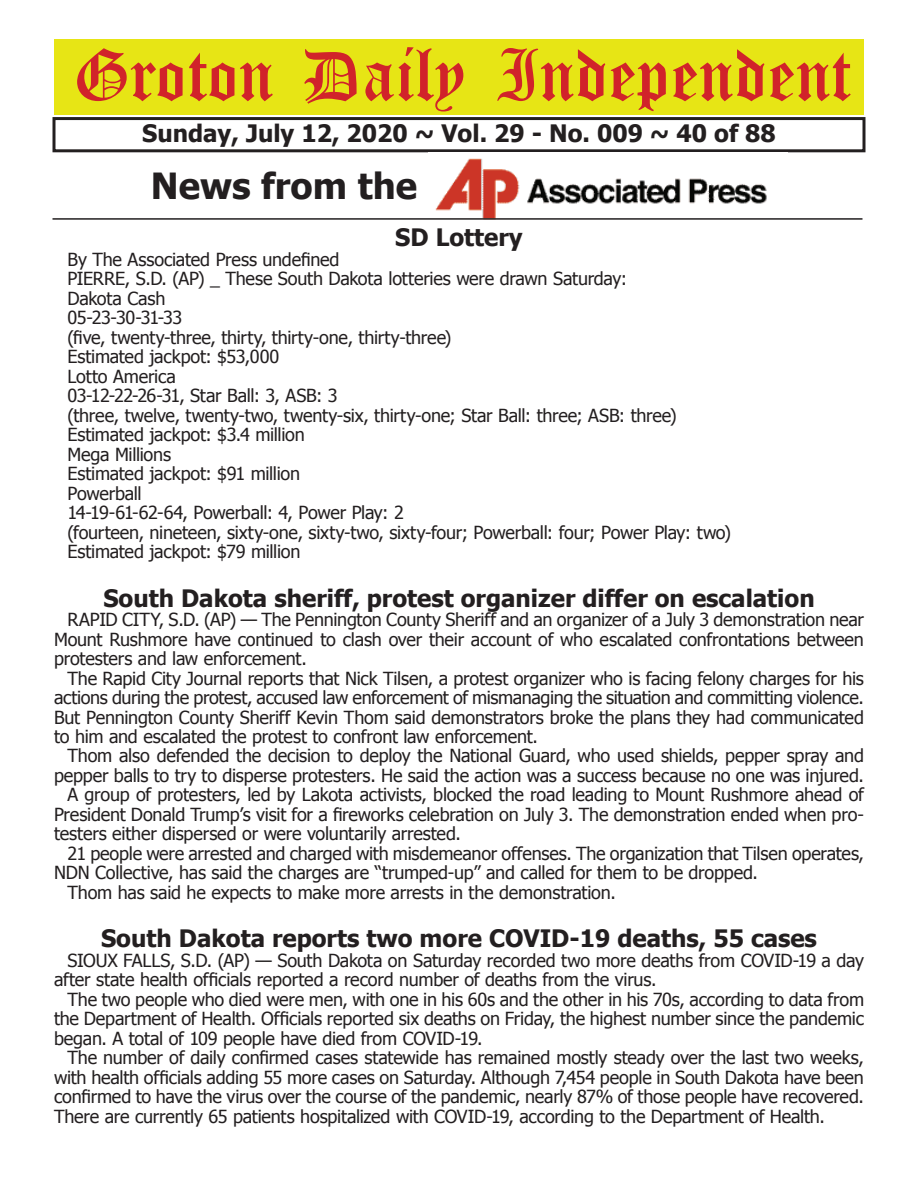
<style>
.page{position:relative;width:918px;height:1188px;background:#fff}
.page>*{position:absolute;margin:0;border:0;box-sizing:border-box;transform-origin:0 0}
.t1{font:54px "Old English Five";color:#d1232a}
.t2{font:700 36px "Tahoma";color:#231f20}
.t3{font:700 24px "Tahoma";color:#231f20}
.t4{font:18px/19.5px "Tahoma";letter-spacing:-.01em;color:#231f20;text-align:justify}
</style>
<div class="page">
<div style="left:52px;top:117px;width:814px;height:35px;border:3px solid #231f20"></div>
<div style="left:54px;top:40px;width:810px;height:75px;background:#e7e515"></div>
<img style="left:435px;top:158px;width:332px;height:60px">
<hr style="left:52px;top:218px;width:810px;height:2px;background:#231f20">
<h1 class="t1" style="left:73px;top:50px;width:779px">Groton Daily Independent</h1>
<h3 class="t3" style="left:142px;top:116px;width:635px">Sunday, July 12, 2020 ~ Vol. 29 - No. 009 ~ 40 of 88</h3>
<h2 class="t2" style="left:151px;top:161px;width:268px">News from the</h2>
<h3 class="t3" style="left:395px;top:221px;width:129px">SD Lottery</h3>
<p class="t4" style="left:68px;top:249px;width:665px;text-align:left">By The Associated Press undefined<br>PIERRE, S.D. (AP) _ These South Dakota lotteries were drawn Saturday:<br>Dakota Cash<br>05-23-30-31-33<br>(five, twenty-three, thirty, thirty-one, thirty-three)<br>Estimated jackpot: $53,000<br>Lotto America<br>03-12-22-26-31, Star Ball: 3, ASB: 3<br>(three, twelve, twenty-two, twenty-six, thirty-one; Star Ball: three; ASB: three)<br>Estimated jackpot: $3.4 million<br>Mega Millions<br>Estimated jackpot: $91 million<br>Powerball<br>14-19-61-62-64, Powerball: 4, Power Play: 2<br>(fourteen, nineteen, sixty-one, sixty-two, sixty-four; Powerball: four; Power Play: two)<br>Estimated jackpot: $79 million</p>
<h3 class="t3" style="left:103px;top:581px;width:713px">South Dakota sheriff, protest organizer differ on escalation</h3>
<p class="t4" style="left:54px;top:609px;width:812px;text-indent:14px">RAPID CITY, S.D. (AP) — The Pennington County Sheriff and an organizer of a July 3 demonstration near Mount Rushmore have continued to clash over their account of who escalated confrontations between protesters and law enforcement.</p>
<p class="t4" style="left:54px;top:667px;width:812px;text-indent:14px">The Rapid City Journal reports that Nick Tilsen, a protest organizer who is facing felony charges for his actions during the protest, accused law enforcement of mismanaging the situation and committing violence.<br>But Pennington County Sheriff Kevin Thom said demonstrators broke the plans they had communicated to him and escalated the protest to confront law enforcement.</p>
<p class="t4" style="left:68px;top:745px;width:798px">Thom also defended the decision to deploy the National Guard, who used shields, pepper spray and</p>
<p class="t4" style="left:54px;top:765px;width:811px">pepper balls to try to disperse protesters. He said the action was a success because no one was injured.</p>
<p class="t4" style="left:68px;top:784px;width:798px">A group of protesters, led by Lakota activists, blocked the road leading to Mount Rushmore ahead of</p>
<p class="t4" style="left:54px;top:804px;width:812px">President Donald Trump’s visit for a fireworks celebration on July 3. The demonstration ended when pro-</p>
<p class="t4" style="left:54px;top:823px;width:408px">testers either dispersed or were voluntarily arrested.</p>
<p class="t4" style="left:68px;top:843px;width:798px">21 people were arrested and charged with misdemeanor offenses. The organization that Tilsen operates,</p>
<p class="t4" style="left:54px;top:862px;width:706px">NDN Collective, has said the charges are “trumped-up” and called for them to be dropped.</p>
<p class="t4" style="left:68px;top:882px;width:550px">Thom has said he expects to make more arrests in the demonstration.</p>
<h3 class="t3" style="left:101px;top:922px;width:717px">South Dakota reports two more COVID-19 deaths, 55 cases</h3>
<p class="t4" style="left:54px;top:950px;width:812px;text-indent:14px">SIOUX FALLS, S.D. (AP) — South Dakota on Saturday recorded two more deaths from COVID-19 a day after state health officials reported a record number of deaths from the virus.</p>
<p class="t4" style="left:54px;top:989px;width:812px;text-indent:14px">The two people who died were men, with one in his 60s and the other in his 70s, according to data from the Department of Health. Officials reported six deaths on Friday, the highest number since the pandemic began. A total of 109 people have died from COVID-19.</p>
<p class="t4" style="left:54px;top:1047px;width:812px;text-indent:14px">The number of daily confirmed cases statewide has remained mostly steady over the last two weeks, with health officials adding 55 more cases on Saturday. Although 7,454 people in South Dakota have been confirmed to have the virus over the course of the pandemic, nearly 87% of those people have recovered.<br>There are currently 65 patients hospitalized with COVID-19, according to the Department of Health.</p>
</div>
